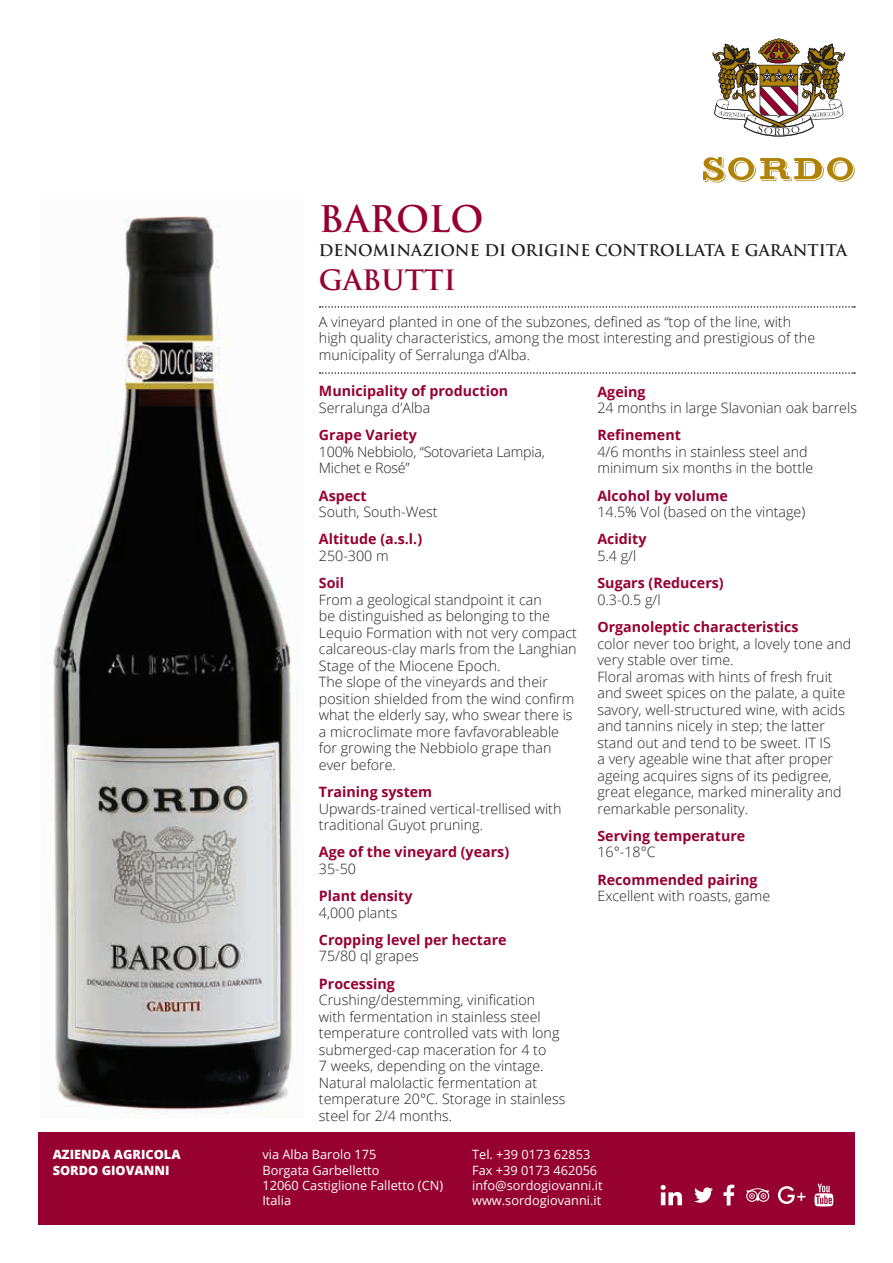
<style>
.page{position:relative;width:893px;height:1263px;background:#fff}
.page>*{position:absolute;margin:0;border:0;box-sizing:border-box;transform-origin:0 0}
.t1{font:700 35.7px "Trajan Pro";letter-spacing:-.005em;color:#960131}
.t2{font:700 27.3px "Trajan Pro";color:#960131}
.t3{font:700 15.75px "Trajan Pro";color:#231f20}
.t4{font:300 14.25px/16.5px "Open Sans";color:#231f20}
.t5{font:700 14.25px "Open Sans";color:#960131}
.t6{font:300 14.25px/16.5px "Open Sans";letter-spacing:-.02em;color:#231f20}
.t7{font:12.75px/15.3px "Open Sans";color:#fff}
.t8{font:800 12.75px/15.3px "Open Sans";color:#fff}
</style>
<div class="page">
<div style="left:38px;top:1132px;width:817px;height:93px;background:#960131"></div>
<svg style="left:712px;top:38px;width:134px;height:99px"></svg>
<svg style="left:703px;top:157px;width:152px;height:25px"></svg>
<svg style="left:723px;top:1184px;width:11px;height:21px"></svg>
<svg style="left:814px;top:1184px;width:19px;height:22px"></svg>
<svg style="left:694px;top:1187px;width:19px;height:16px"></svg>
<svg style="left:661px;top:1185px;width:21px;height:20px"></svg>
<svg style="left:778px;top:1186px;width:27px;height:18px"></svg>
<svg style="left:746px;top:1188px;width:23px;height:14px"></svg>
<img style="left:53px;top:216px;width:244px;height:900px">
<svg style="left:320px;top:306px;width:535px;height:2px"></svg>
<svg style="left:320px;top:372px;width:535px;height:2px"></svg>
<h1 class="t1" style="left:319px;top:196px;width:166px">BAROLO</h1>
<p class="t3" style="left:319px;top:240px;width:530px">DENOMINAZIONE DI ORIGINE CONTROLLATA E GARANTITA</p>
<h2 class="t2" style="left:319px;top:263px;width:139px">GABUTTI</h2>
<p class="t4" style="left:319px;top:313px;width:498px">A vineyard planted in one of the subzones, defined as “top of the line, with high quality characteristics, among the most interesting and prestigious of the municipality of Serralunga d’Alba.</p>
<p class="t5" style="left:319px;top:381px;width:191px">Municipality of production</p>
<p class="t4" style="left:319px;top:399px;width:113px">Serralunga d’Alba</p>
<p class="t5" style="left:319px;top:425px;width:99px">Grape Variety</p>
<p class="t6" style="left:319px;top:443px;width:227px">100% Nebbiolo, “Sotovarieta Lampia,<br>Michet e Rosé”</p>
<p class="t5" style="left:319px;top:485px;width:49px">Aspect</p>
<p class="t4" style="left:319px;top:503px;width:120px">South, South-West</p>
<p class="t5" style="left:319px;top:529px;width:105px">Altitude (a.s.l.)</p>
<p class="t4" style="left:319px;top:547px;width:71px">250-300 m</p>
<p class="t5" style="left:319px;top:573px;width:27px">Soil</p>
<p class="t4" style="left:319px;top:591px;width:260px">From a geological standpoint it can<br>be distinguished as belonging to the Lequio Formation with not very compact calcareous-clay marls from the Langhian Stage of the Miocene Epoch.<br>The slope of the vineyards and their position shielded from the wind confirm what the elderly say, who swear there is a microclimate more favfavorableable for growing the Nebbiolo grape than ever before.</p>
<p class="t5" style="left:319px;top:782px;width:115px">Training system</p>
<p class="t4" style="left:319px;top:800px;width:244px">Upwards-trained vertical-trellised with traditional Guyot pruning.</p>
<p class="t5" style="left:319px;top:842px;width:192px">Age of the vineyard (years)</p>
<p class="t4" style="left:319px;top:860px;width:39px">35-50</p>
<p class="t5" style="left:319px;top:886px;width:95px">Plant density</p>
<p class="t4" style="left:319px;top:904px;width:80px">4,000 plants</p>
<p class="t5" style="left:319px;top:930px;width:189px">Cropping level per hectare</p>
<p class="t4" style="left:319px;top:948px;width:102px">75/80 ql grapes</p>
<p class="t5" style="left:319px;top:973px;width:77px">Processing</p>
<p class="t4" style="left:319px;top:991px;width:248px">Crushing/destemming, vinification with fermentation in stainless steel temperature controlled vats with long submerged-cap maceration for 4 to<br>7 weeks, depending on the vintage.<br>Natural malolactic fermentation at temperature 20°C. Storage in stainless steel for 2/4 months.</p>
<p class="t5" style="left:597px;top:381px;width:50px">Ageing</p>
<p class="t4" style="left:597px;top:399px;width:261px">24 months in large Slavonian oak barrels</p>
<p class="t5" style="left:597px;top:425px;width:85px">Refinement</p>
<p class="t4" style="left:597px;top:443px;width:217px">4/6 months in stainless steel and minimum six months in the bottle</p>
<p class="t5" style="left:597px;top:485px;width:132px">Alcohol by volume</p>
<p class="t4" style="left:597px;top:503px;width:209px">14.5% Vol (based on the vintage)</p>
<p class="t5" style="left:597px;top:529px;width:51px">Acidity</p>
<p class="t4" style="left:597px;top:547px;width:40px">5.4 g/l</p>
<p class="t5" style="left:597px;top:573px;width:128px">Sugars (Reducers)</p>
<p class="t4" style="left:597px;top:591px;width:65px">0.3-0.5 g/l</p>
<p class="t5" style="left:597px;top:617px;width:203px">Organoleptic characteristics</p>
<p class="t4" style="left:597px;top:635px;width:255px">color never too bright, a lovely tone and very stable over time.<br>Floral aromas with hints of fresh fruit and sweet spices on the palate, a quite savory, well-structured wine, with acids and tannins nicely in step; the latter stand out and tend to be sweet. IT IS<br>a very ageable wine that after proper ageing acquires signs of its pedigree, great elegance, marked minerality and remarkable personality.</p>
<p class="t5" style="left:597px;top:826px;width:149px">Serving temperature</p>
<p class="t4" style="left:597px;top:844px;width:60px">16°-18°C</p>
<p class="t5" style="left:597px;top:869px;width:162px">Recommended pairing</p>
<p class="t4" style="left:597px;top:887px;width:174px">Excellent with roasts, game</p>
<p class="t8" style="left:53px;top:1146px;width:129px">AZIENDA AGRICOLA<br>SORDO GIOVANNI</p>
<p class="t7" style="left:262px;top:1147px;width:182px">via Alba Barolo 175<br>Borgata Garbelletto<br>12060 Castiglione Falletto (CN)<br>Italia</p>
<p class="t7" style="left:472px;top:1147px;width:132px">Tel. +39 0173 62853<br>Fax +39 0173 462056 info@sordogiovanni.it www.sordogiovanni.it</p>
</div>
